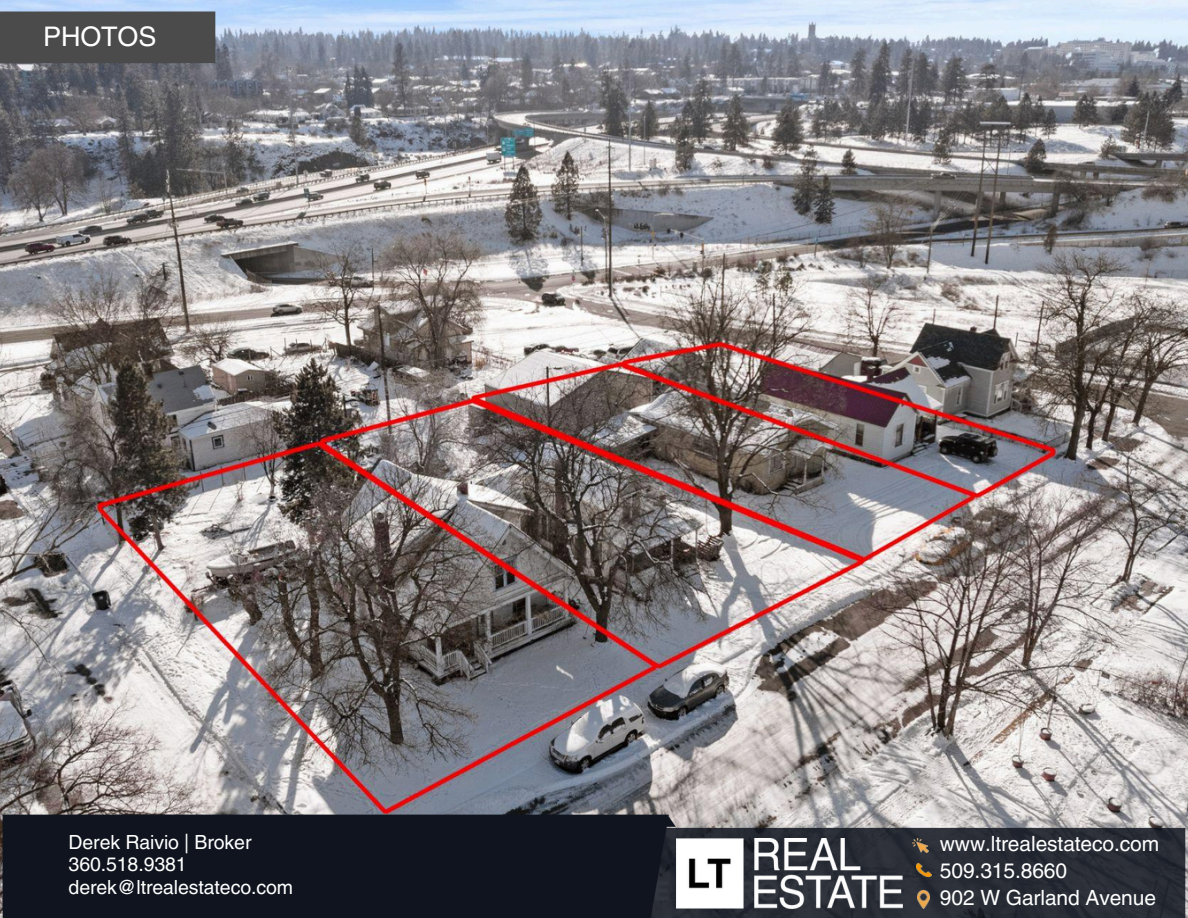
<style>
.page{position:relative;width:1188px;height:918px;background:#fff}
.page>*{position:absolute;margin:0;border:0;box-sizing:border-box;transform-origin:0 0}
.t1{font:27px "Helvetica LT Pro";letter-spacing:-.005em;color:#fff}
.t2{font:21px/27px "Helvetica LT Pro";letter-spacing:-.005em;color:#fff}
.t3{font:19.5px/22.5px "Helvetica LT Pro";letter-spacing:-.005em;color:#fff}
</style>
<div class="page">
<img style="left:0;top:0;width:1188px;height:808px">
<img style="left:0;top:4px;width:1139px;height:787px">
<img style="left:0;top:808px;width:1188px;height:110px">
<img style="left:669px;top:831px;width:267px;height:85px">
<img style="left:917px;top:890px;width:13px;height:18px">
<img style="left:676px;top:838px;width:226px;height:71px">
<p class="t1" style="left:43px;top:26px;width:115px">PHOTOS</p>
<p class="t3" style="left:69px;top:832px;width:226px">Derek Raivio | Broker<br>360.518.9381 derek@ltrealestateco.com</p>
<h1 class="t2" style="left:940px;top:832px;width:221px">www.ltrealestateco.com<br>509.315.8660</h1>
<p class="t2" style="left:940px;top:886px;width:218px">902 W Garland Avenue</p>
</div>
